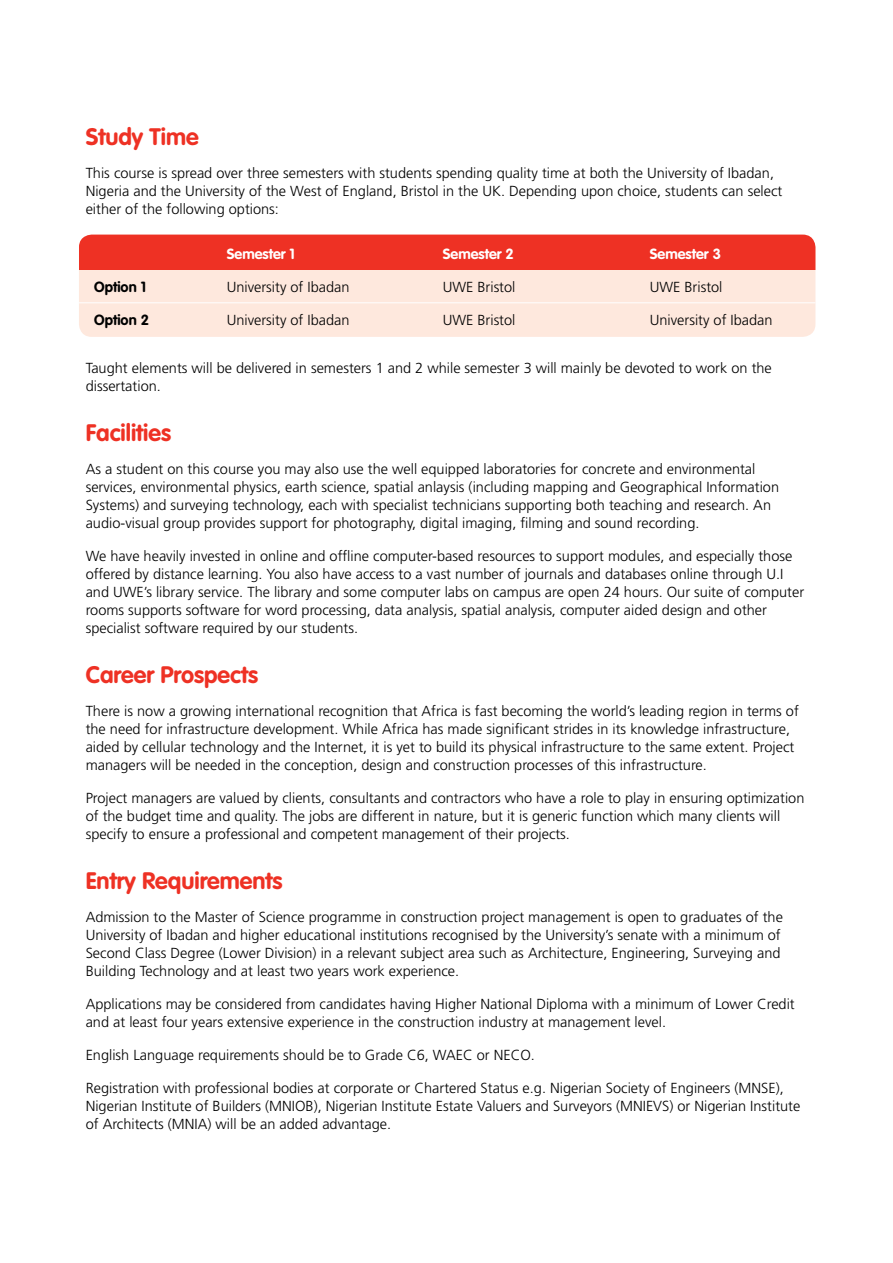
<style>
.page{position:relative;width:893px;height:1263px;background:#fff}
.page>*{position:absolute;margin:0;border:0;box-sizing:border-box;transform-origin:0 0}
.No_Spacing{font:700 23.55px "VAG Rounded";color:#ee3124}
.No_Spacing-2{font:300 14.55px/18px "Frutiger";color:#000}
.No_Spacing-3{font:700 14.55px "VAG Rounded";color:#fff}
.No_Spacing-4{font:700 14.55px "VAG Rounded";color:#000}
</style>
<div class="page">
<div style="left:79px;top:235px;width:736px;height:102px;background:#fee8dd;border-radius:13px"></div>
<div style="left:79px;top:235px;width:736px;height:35px;background:#ee3124"></div>
<hr style="left:79px;top:302px;width:736px;height:1px;background:#fff">
<p class="No_Spacing" style="left:86px;top:123px;width:115px">Study Time</p>
<p class="No_Spacing-2" style="left:86px;top:164px;width:698px">This course is spread over three semesters with students spending quality time at both the University of Ibadan,<br>Nigeria and the University of the West of England, Bristol in the UK. Depending upon choice, students can select either of the following options:</p>
<p class="No_Spacing-3" style="left:227px;top:246px;width:70px">Semester 1</p>
<p class="No_Spacing-3" style="left:443px;top:246px;width:73px">Semester 2</p>
<p class="No_Spacing-3" style="left:650px;top:246px;width:73px">Semester 3</p>
<p class="No_Spacing-4" style="left:94px;top:279px;width:53px">Option 1</p>
<p class="No_Spacing-2" style="left:227px;top:278px;width:124px">University of Ibadan</p>
<p class="No_Spacing-2" style="left:443px;top:278px;width:74px">UWE Bristol</p>
<p class="No_Spacing-2" style="left:650px;top:278px;width:74px">UWE Bristol</p>
<p class="No_Spacing-4" style="left:94px;top:312px;width:56px">Option 2</p>
<p class="No_Spacing-2" style="left:227px;top:311px;width:124px">University of Ibadan</p>
<p class="No_Spacing-2" style="left:443px;top:311px;width:74px">UWE Bristol</p>
<p class="No_Spacing-2" style="left:650px;top:311px;width:124px">University of Ibadan</p>
<p class="No_Spacing-2" style="left:86px;top:359px;width:688px">Taught elements will be delivered in semesters 1 and 2 while semester 3 will mainly be devoted to work on the dissertation.</p>
<p class="No_Spacing" style="left:86px;top:419px;width:87px">Facilities</p>
<p class="No_Spacing-2" style="left:86px;top:460px;width:695px">As a student on this course you may also use the well equipped laboratories for concrete and environmental services, environmental physics, earth science, spatial anlaysis (including mapping and Geographical Information Systems) and surveying technology, each with specialist technicians supporting both teaching and research. An audio-visual group provides support for photography, digital imaging, filming and sound recording.</p>
<p class="No_Spacing-2" style="left:86px;top:547px;width:720px">We have heavily invested in online and offline computer-based resources to support modules, and especially those offered by distance learning. You also have access to a vast number of journals and databases online through U.I and UWE’s library service. The library and some computer labs on campus are open 24 hours. Our suite of computer rooms supports software for word processing, data analysis, spatial analysis, computer aided design and other specialist software required by our students.</p>
<p class="No_Spacing" style="left:86px;top:661px;width:174px">Career Prospects</p>
<p class="No_Spacing-2" style="left:86px;top:702px;width:715px">There is now a growing international recognition that Africa is fast becoming the world’s leading region in terms of the need for infrastructure development. While Africa has made significant strides in its knowledge infrastructure, aided by cellular technology and the Internet, it is yet to build its physical infrastructure to the same extent. Project managers will be needed in the conception, design and construction processes of this infrastructure.</p>
<p class="No_Spacing-2" style="left:86px;top:789px;width:720px">Project managers are valued by clients, consultants and contractors who have a role to play in ensuring optimization of the budget time and quality. The jobs are different in nature, but it is generic function which many clients will specify to ensure a professional and competent management of their projects.</p>
<p class="No_Spacing" style="left:86px;top:867px;width:198px">Entry Requirements</p>
<p class="No_Spacing-2" style="left:86px;top:908px;width:699px">Admission to the Master of Science programme in construction project management is open to graduates of the University of Ibadan and higher educational institutions recognised by the University’s senate with a minimum of Second Class Degree (Lower Division) in a relevant subject area such as Architecture, Engineering, Surveying and Building Technology and at least two years work experience.</p>
<p class="No_Spacing-2" style="left:86px;top:995px;width:711px">Applications may be considered from candidates having Higher National Diploma with a minimum of Lower Credit and at least four years extensive experience in the construction industry at management level.</p>
<p class="No_Spacing-2" style="left:86px;top:1046px;width:451px">English Language requirements should be to Grade C6, WAEC or NECO.</p>
<p class="No_Spacing-2" style="left:86px;top:1079px;width:716px">Registration with professional bodies at corporate or Chartered Status e.g. Nigerian Society of Engineers (MNSE),<br>Nigerian Institute of Builders (MNIOB), Nigerian Institute Estate Valuers and Surveyors (MNIEVS) or Nigerian Institute of Architects (MNIA) will be an added advantage.</p>
</div>
